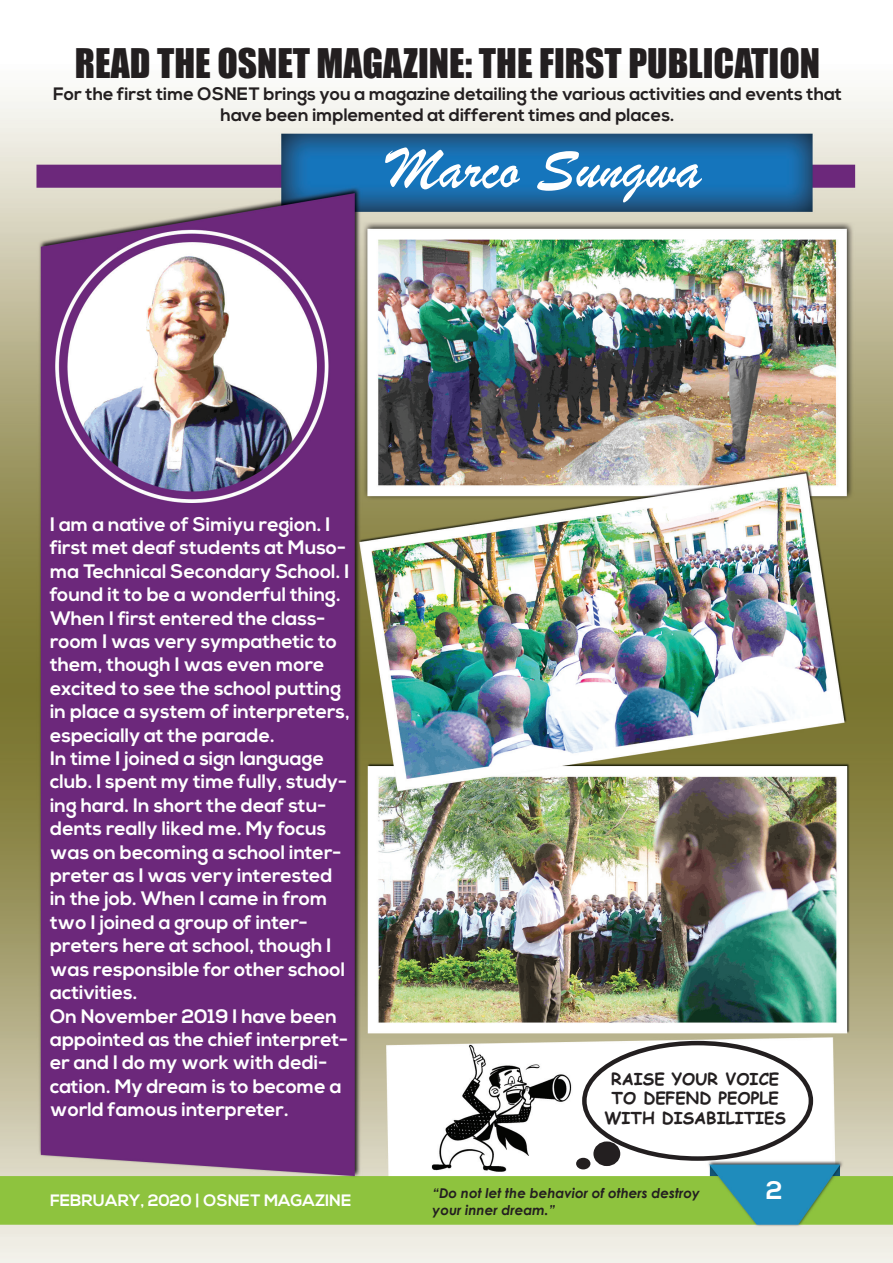
<style>
.page{position:relative;width:893px;height:1263px;background:#fff}
.page>*{position:absolute;margin:0;border:0;box-sizing:border-box;transform-origin:0 0}
.t1{font:61.5px "Brush Script";color:#fff}
.t2{font:37.5px "Impact";color:#231f20}
.t3{font:700 25.5px "Nexa";color:#fff}
.t4{font:700 19.5px/23.4px "Nexa";color:#fff}
.t5{font:700 18px/21.6px "Nexa";color:#231f20;text-align:center}
.t6{font:700 16.5px/19.8px "Comic Sans MS";color:#231f20;text-align:center}
.t7{font:700 16.5px "Nexa";color:#fff}
.t8{font:italic 700 13.5px/16.2px "Century Gothic";color:#231f20}
</style>
<div class="page">
<img style="left:0;top:90px;width:893px;height:1173px">
<div style="left:582px;top:1041px;width:231px;height:120px;border:4px solid #231f20;border-radius:50%"></div>
<div style="left:596px;top:1144px;width:21px;height:19px;background:#231f20;border-radius:50%"></div>
<div style="left:593px;top:1141px;width:27px;height:25px;border:6px solid #231f20;border-radius:50%"></div>
<div style="left:577px;top:1158px;width:13px;height:11px;background:#231f20;border-radius:50%"></div>
<div style="left:576px;top:1158px;width:14px;height:11px;border:2px solid #231f20;border-radius:50%"></div>
<p class="t2" style="left:75px;top:34px;width:747px">READ THE OSNET MAGAZINE: THE FIRST PUBLICATION</p>
<p class="t5" style="left:53px;top:83px;width:790px">For the first time OSNET brings you a magazine detailing the various activities and events that have been implemented at different times and places.</p>
<p class="t1" style="left:388px;top:131px;width:315px">Marco Sungwa</p>
<p class="t4" style="left:50px;top:513px;width:301px">I am a native of Simiyu region. I first met deaf students at Muso&shy;ma Technical Secondary School. I found it to be a wonderful thing.<br>When I first entered the class&shy;room I was very sympathetic to them, though I was even more excited to see the school putting in place a system of interpreters, especially at the parade.</p>
<p class="t4" style="left:50px;top:747px;width:299px">In time I joined a sign language club. I spent my time fully, study&shy;ing hard. In short the deaf stu&shy;dents really liked me. My focus was on becoming a school inter&shy;preter as I was very interested in the job. When I came in from two I joined a group of inter&shy;preters here at school, though I was responsible for other school activities.</p>
<p class="t4" style="left:50px;top:1005px;width:299px">On November 2019 I have been appointed as the chief interpret&shy;er and I do my work with dedi&shy;cation. My dream is to become a world famous interpreter.</p>
<p class="t7" style="left:50px;top:1191px;width:303px">FEBRUARY, 2020 | OSNET MAGAZINE</p>
<p class="t6" style="left:604px;top:1068px;width:183px">RAISE YOUR VOICE<br>TO DEFEND PEOPLE<br>WITH DISABILITIES</p>
<p class="t8" style="left:433px;top:1185px;width:269px">“Do not let the behavior of others destroy your inner dream.”</p>
<p class="t3" style="left:766px;top:1175px;width:18px">2</p>
</div>
